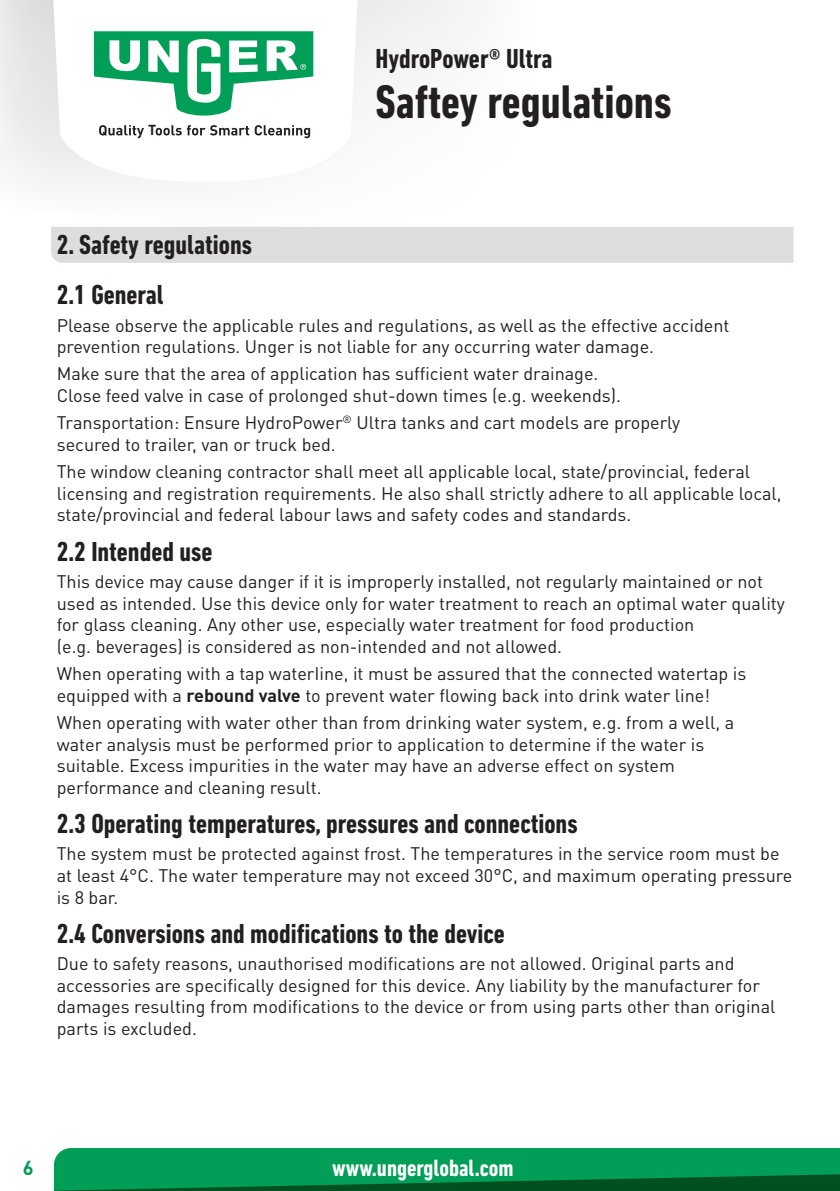
<style>
.page{position:relative;width:840px;height:1191px;background:#fff}
.page>*{position:absolute;margin:0;border:0;box-sizing:border-box;transform-origin:0 0}
.t1{font:700 condensed 48px "DIN Next LT Pro";color:#231f20}
.t2{font:700 condensed 28px/50.6px "DIN Next LT Pro";color:#231f20}
.t3{font:700 condensed 24px "DIN Next LT Pro";color:#fff}
.t4{font:700 20px "DIN Pro";color:#009e57}
.t5{font:18px/21.6px "DIN Pro";color:#231f20}
.t6{font:700 14.4px "DIN Pro";color:#231f20}
.s1{font-weight:700}
</style>
<div class="page">
<svg style="left:52px;top:0;width:307px;height:181px"></svg>
<svg style="left:94px;top:31px;width:219px;height:85px"></svg>
<svg style="left:99px;top:125px;width:45px;height:13px"></svg>
<svg style="left:156px;top:125px;width:154px;height:13px"></svg>
<svg style="left:54px;top:1148px;width:785px;height:43px;background:#008e4c"></svg>
<div style="left:51px;top:227px;width:742px;height:36px;background:#dcdddf"></div>
<p class="t6" style="left:148px;top:120px;width:10px">T</p>
<h2 class="t2" style="left:375px;top:33px;width:178px">HydroPower® Ultra</h2>
<h1 class="t1" style="left:375px;top:74px;width:297px">Saftey regulations</h1>
<h2 class="t2" style="left:57px;top:219px;width:196px">2. Safety regulations<br>2.1 General</h2>
<p class="t5" style="left:57px;top:313px;width:673px">Please observe the applicable rules and regulations, as well as the effective accident prevention regulations. Unger is not liable for any occurring water damage.</p>
<p class="t5" style="left:57px;top:362px;width:565px">Make sure that the area of application has sufficient water drainage.<br>Close feed valve in case of prolonged shut-down times (e.g. weekends).</p>
<p class="t5" style="left:57px;top:411px;width:624px">Transportation: Ensure HydroPower<sup>®</sup> Ultra tanks and cart models are properly secured to trailer, van or truck bed.</p>
<p class="t5" style="left:57px;top:460px;width:726px">The window cleaning contractor shall meet all applicable local, state/provincial, federal licensing and registration requirements. He also shall strictly adhere to all applicable local, state/provincial and federal labour laws and safety codes and standards.</p>
<h2 class="t2" style="left:57px;top:526px;width:157px">2.2 Intended use</h2>
<p class="t5" style="left:57px;top:570px;width:729px">This device may cause danger if it is improperly installed, not regularly maintained or not used as intended. Use this device only for water treatment to reach an optimal water quality for glass cleaning. Any other use, especially water treatment for food production<br>(e.g. beverages) is considered as non-intended and not allowed.</p>
<p class="t5" style="left:57px;top:662px;width:690px">When operating with a tap waterIine, it must be assured that the connected watertap is equipped with a <span class="s1">rebound valve</span> to prevent water flowing back into drink water line!</p>
<p class="t5" style="left:57px;top:711px;width:678px">When operating with water other than from drinking water system, e.g. from a well, a water analysis must be performed prior to application to determine if the water is suitable. Excess impurities in the water may have an adverse effect on system performance and cleaning result.</p>
<h2 class="t2" style="left:57px;top:798px;width:522px">2.3 Operating temperatures, pressures and connections</h2>
<p class="t5" style="left:57px;top:842px;width:736px">The system must be protected against frost. The temperatures in the service room must be at least 4°C. The water temperature may not exceed 30°C, and maximum operating pressure is 8 bar.</p>
<h2 class="t2" style="left:57px;top:908px;width:449px">2.4 Conversions and modifications to the device</h2>
<p class="t5" style="left:57px;top:952px;width:719px">Due to safety reasons, unauthorised modifications are not allowed. Original parts and accessories are specifically designed for this device. Any liability by the manufacturer for damages resulting from modifications to the device or from using parts other than original parts is excluded.</p>
<p class="t4" style="left:23px;top:1154px;width:12px">6</p>
<h3 class="t3" style="left:332px;top:1154px;width:183px">www.ungerglobal.com</h3>
</div>
